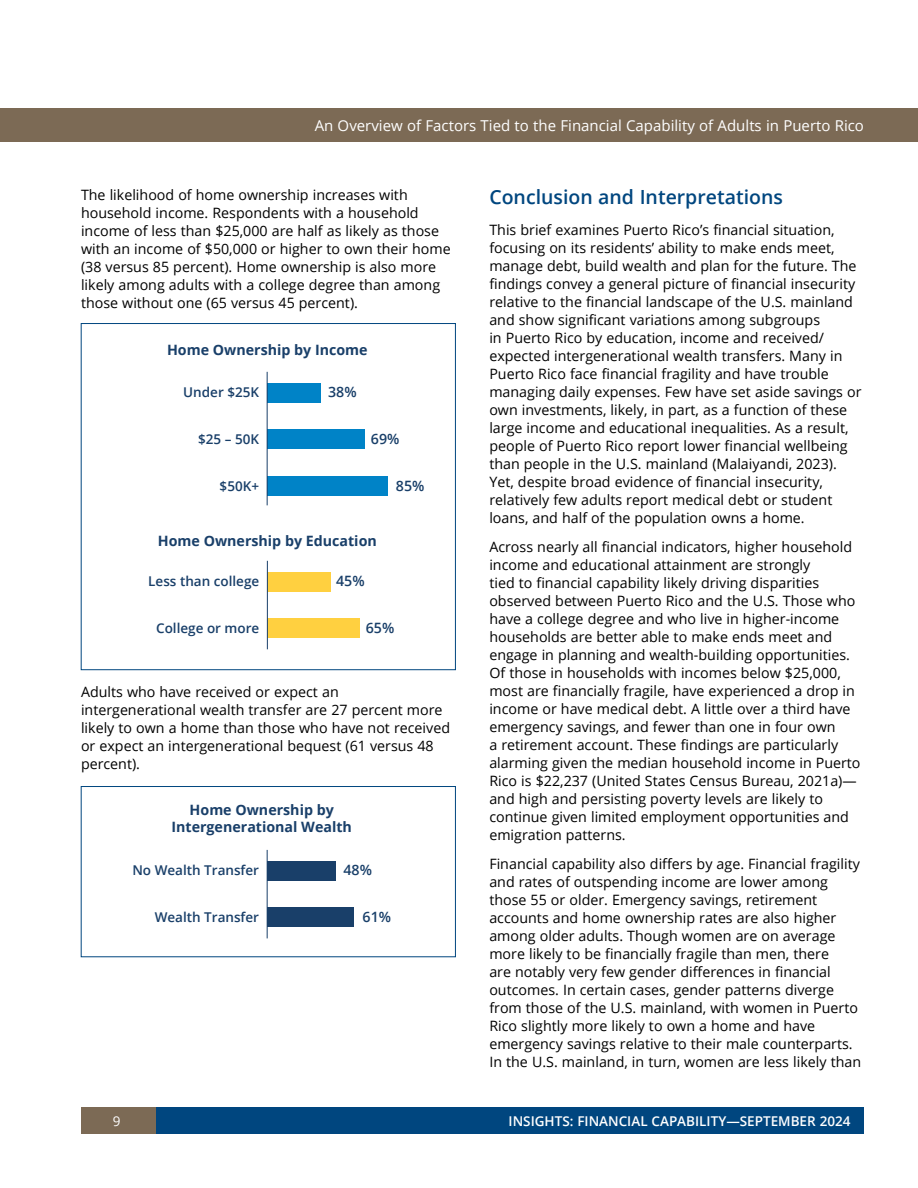
<style>
.page{position:relative;width:918px;height:1188px;background:#fff}
.page>*{position:absolute;margin:0;border:0;box-sizing:border-box;transform-origin:0 0}
.t1{font:600 19.5px "Open Sans";color:#00467f}
.t2{font:15px "Open Sans";color:#fff}
.t3{font:14.25px/18px "Open Sans";color:#000}
.t4{font:700 14.25px/17.1px "Open Sans";color:#193f69;text-align:center}
.t5{font:600 14.25px "Open Sans";color:#193f69}
.t6{font:600 13.5px "Open Sans";color:#193f69}
.t7{font:600 13.5px "Open Sans";color:#fff}
.t8{font:13.5px "Open Sans";color:#fff}
</style>
<div class="page">
<div style="left:155px;top:1107px;width:709px;height:27px;background:#00467f"></div>
<div style="left:81px;top:1107px;width:74px;height:27px;background:#7c6a55"></div>
<div style="left:0;top:108px;width:918px;height:34px;background:#7c6a55"></div>
<div style="left:81px;top:323px;width:375px;height:347px;border:1px solid #00467f"></div>
<div style="left:267px;top:383px;width:54px;height:20px;background:#0083c7"></div>
<div style="left:267px;top:429px;width:98px;height:20px;background:#0083c7"></div>
<div style="left:267px;top:476px;width:121px;height:19px;background:#0083c7"></div>
<hr style="left:267px;top:372px;width:1px;height:133px;background:#193f69">
<div style="left:267px;top:572px;width:64px;height:20px;background:#ffd040"></div>
<div style="left:267px;top:618px;width:93px;height:20px;background:#ffd040"></div>
<hr style="left:267px;top:561px;width:1px;height:88px;background:#193f69">
<div style="left:81px;top:786px;width:375px;height:171px;border:1px solid #00467f"></div>
<div style="left:267px;top:861px;width:68px;height:20px;background:#193f69"></div>
<div style="left:267px;top:907px;width:87px;height:20px;background:#193f69"></div>
<hr style="left:267px;top:850px;width:1px;height:88px;background:#193f69">
<p class="t2" style="left:315px;top:115px;width:551px">An Overview of Factors Tied to the Financial Capability of Adults in Puerto Rico</p>
<p class="t3" style="left:81px;top:185px;width:371px">The likelihood of home ownership increases with household income. Respondents with a household income of less than $25,000 are half as likely as those with an income of $50,000 or higher to own their home (38 versus 85 percent). Home ownership is also more likely among adults with a college degree than among those without one (65 versus 45 percent).</p>
<p class="t4" style="left:167px;top:341px;width:202px">Home Ownership by Income</p>
<p class="t6" style="left:183px;top:383px;width:77px">Under $25K</p>
<p class="t6" style="left:198px;top:430px;width:62px">$25 – 50K</p>
<p class="t6" style="left:220px;top:477px;width:41px">$50K+</p>
<p class="t5" style="left:328px;top:382px;width:30px">38%</p>
<p class="t5" style="left:371px;top:429px;width:30px">69%</p>
<p class="t5" style="left:396px;top:476px;width:30px">85%</p>
<p class="t4" style="left:158px;top:531px;width:220px">Home Ownership by Education</p>
<p class="t6" style="left:148px;top:572px;width:113px">Less than college</p>
<p class="t6" style="left:156px;top:619px;width:105px">College or more</p>
<p class="t5" style="left:336px;top:571px;width:30px">45%</p>
<p class="t5" style="left:366px;top:618px;width:30px">65%</p>
<p class="t3" style="left:81px;top:682px;width:371px">Adults who have received or expect an intergenerational wealth transfer are 27 percent more likely to own a home than those who have not received or expect an intergenerational bequest (61 versus 48 percent).</p>
<p class="t4" style="left:171px;top:801px;width:182px">Home Ownership by<br>Intergenerational Wealth</p>
<p class="t6" style="left:132px;top:861px;width:128px">No Wealth Transfer</p>
<p class="t6" style="left:155px;top:908px;width:106px">Wealth Transfer</p>
<p class="t5" style="left:343px;top:860px;width:30px">48%</p>
<p class="t5" style="left:363px;top:907px;width:30px">61%</p>
<h1 class="t1" style="left:489px;top:183px;width:295px">Conclusion and Interpretations</h1>
<p class="t3" style="left:489px;top:221px;width:374px">This brief examines Puerto Rico’s financial situation, focusing on its residents’ ability to make ends meet, manage debt, build wealth and plan for the future. The findings convey a general picture of financial insecurity relative to the financial landscape of the U.S. mainland and show significant variations among subgroups<br>in Puerto Rico by education, income and received/ expected intergenerational wealth transfers. Many in Puerto Rico face financial fragility and have trouble managing daily expenses. Few have set aside savings or own investments, likely, in part, as a function of these large income and educational inequalities. As a result, people of Puerto Rico report lower financial wellbeing than people in the U.S. mainland (Malaiyandi, 2023).<br>Yet, despite broad evidence of financial insecurity, relatively few adults report medical debt or student loans, and half of the population owns a home.</p>
<p class="t3" style="left:489px;top:538px;width:373px">Across nearly all financial indicators, higher household income and educational attainment are strongly<br>tied to financial capability likely driving disparities observed between Puerto Rico and the U.S. Those who have a college degree and who live in higher-income households are better able to make ends meet and engage in planning and wealth-building opportunities.<br>Of those in households with incomes below $25,000, most are financially fragile, have experienced a drop in income or have medical debt. A little over a third have emergency savings, and fewer than one in four own<br>a retirement account. These findings are particularly alarming given the median household income in Puerto Rico is $22,237 (United States Census Bureau, 2021a)— and high and persisting poverty levels are likely to continue given limited employment opportunities and emigration patterns.</p>
<p class="t3" style="left:489px;top:854px;width:373px">Financial capability also differs by age. Financial fragility and rates of outspending income are lower among those 55 or older. Emergency savings, retirement accounts and home ownership rates are also higher among older adults. Though women are on average more likely to be financially fragile than men, there<br>are notably very few gender differences in financial outcomes. In certain cases, gender patterns diverge from those of the U.S. mainland, with women in Puerto Rico slightly more likely to own a home and have emergency savings relative to their male counterparts.<br>In the U.S. mainland, in turn, women are less likely than</p>
<p class="t8" style="left:113px;top:1112px;width:9px">9</p>
<p class="t7" style="left:509px;top:1112px;width:343px">INSIGHTS: FINANCIAL CAPABILITY—SEPTEMBER 2024</p>
</div>
